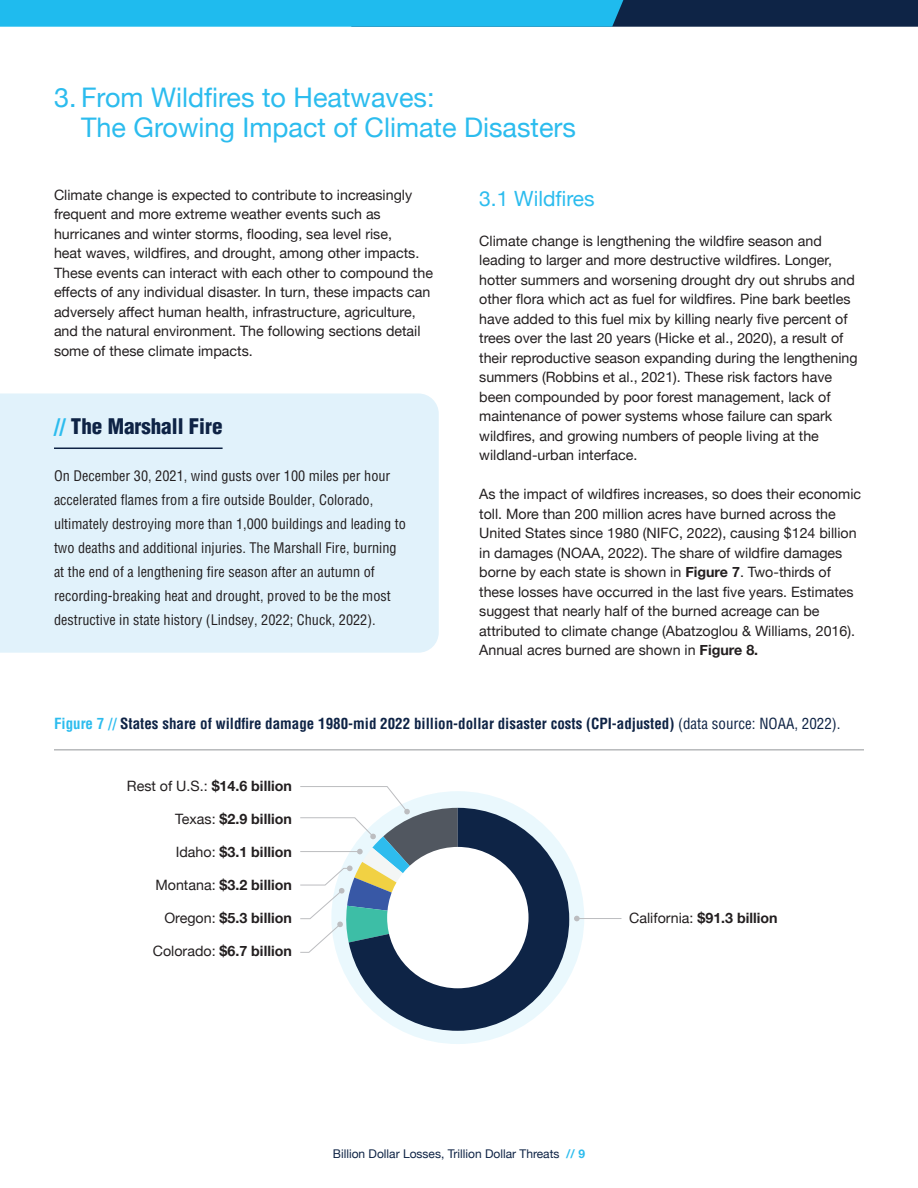
<style>
.page{position:relative;width:918px;height:1188px;background:#fff}
.page>*{position:absolute;margin:0;border:0;box-sizing:border-box;transform-origin:0 0}
.Head{font:27px/30px "Helvetica Neue";color:#2cbcee}
.Sidebar_head{font:900 condensed 21px "Helvetica";color:#0e2345}
.Head-2{font:21px "Helvetica Neue";color:#2cbcee}
.t1{font:700 condensed 15px "Helvetica";color:#0e2345}
.Text{font:14.25px/19.5px "Helvetica Neue";color:#231f20}
.Sidebar_text{font:condensed 14.25px/24px "Helvetica";color:#231f20}
.t2{font:700 14.25px "Helvetica Neue";color:#231f20}
.t3{font:12px "Helvetica Neue";color:#0e2345}
.s1{font-weight:700}
.s2{color:#2cbcee}
.s3{font-weight:400}
.s4{font-family:"Helvetica Neue LT Std";font-weight:700;color:#2cbcee}
</style>
<div class="page">
<div style="left:0;top:393px;width:439px;height:260px;background:#e1f2fb"></div>
<hr style="left:54px;top:448px;width:169px;height:1px;background:#0e2345">
<hr style="left:54px;top:749px;width:810px;height:1px;background:#939598">
<div style="left:331px;top:791px;width:253px;height:253px;background:#eaf8fd;border-radius:50%"></div>
<svg style="left:350px;top:808px;width:219px;height:223px;fill:#0e2446"></svg>
<div style="left:387px;top:847px;width:142px;height:141px;background:#fff;border-radius:50%"></div>
<hr style="left:577px;top:918px;width:44px;height:1px;background:#bcbdc0">
<svg style="left:574px;top:916px;width:6px;height:5px"></svg>
<svg style="left:300px;top:786px;width:158px;height:167px"></svg>
<svg style="left:0;top:0;width:918px;height:27px"></svg>
<p class="Head" style="left:81px;top:84px;width:497px;text-indent:-27px">3. From Wildfires to Heatwaves:<br>The Growing Impact of Climate Disasters</p>
<p class="Text" style="left:54px;top:186px;width:381px">Climate change is expected to contribute to increasingly frequent and more extreme weather events such as hurricanes and winter storms, flooding, sea level rise,<br>heat waves, wildfires, and drought, among other impacts.<br>These events can interact with each other to compound the effects of any individual disaster. In turn, these impacts can adversely affect human health, infrastructure, agriculture, and the natural environment. The following sections detail some of these climate impacts.</p>
<p class="Head-2" style="left:479px;top:183px;width:117px">3.1 Wildfires</p>
<p class="Text" style="left:479px;top:232px;width:380px">Climate change is lengthening the wildfire season and leading to larger and more destructive wildfires. Longer, hotter summers and worsening drought dry out shrubs and other flora which act as fuel for wildfires. Pine bark beetles have added to this fuel mix by killing nearly five percent of trees over the last 20 years (Hicke et al., 2020), a result of their reproductive season expanding during the lengthening summers (Robbins et al., 2021). These risk factors have been compounded by poor forest management, lack of maintenance of power systems whose failure can spark wildfires, and growing numbers of people living at the wildland-urban interface.</p>
<p class="Text" style="left:479px;top:485px;width:383px">As the impact of wildfires increases, so does their economic toll. More than 200 million acres have burned across the United States since 1980 (NIFC, 2022), causing $124 billion in damages (NOAA, 2022). The share of wildfire damages borne by each state is shown in <span class="s1">Figure 7</span>. Two-thirds of these losses have occurred in the last five years. Estimates suggest that nearly half of the burned acreage can be attributed to climate change (Abatzoglou &amp; Williams, 2016).<br>Annual acres burned are shown in <span class="s1">Figure 8.</span></p>
<p class="Sidebar_head" style="left:54px;top:413px;width:170px"><span class="s2">//</span> The Marshall Fire</p>
<p class="Sidebar_text" style="left:54px;top:463px;width:353px">On December 30, 2021, wind gusts over 100 miles per hour accelerated flames from a fire outside Boulder, Colorado, ultimately destroying more than 1,000 buildings and leading to two deaths and additional injuries. The Marshall Fire, burning at the end of a lengthening fire season after an autumn of recording-breaking heat and drought, proved to be the most destructive in state history (Lindsey, 2022; Chuck, 2022).</p>
<p class="t1" style="left:54px;top:715px;width:788px"><span class="s2">Figure 7 //</span> States share of wildfire damage 1980-mid 2022 billion-dollar disaster costs (CPI-adjusted) <span class="s3">(data source: NOAA, 2022).</span></p>
<p class="t2" style="left:127px;top:775px;width:166px"><span class="s3">Rest of U.S.:</span> $14.6 billion</p>
<p class="t2" style="left:175px;top:808px;width:118px"><span class="s3">Texas:</span> $2.9 billion</p>
<p class="t2" style="left:176px;top:841px;width:118px"><span class="s3">Idaho:</span> $3.1 billion</p>
<p class="t2" style="left:155px;top:874px;width:138px"><span class="s3">Montana:</span> $3.2 billion</p>
<p class="t2" style="left:164px;top:907px;width:129px"><span class="s3">Oregon:</span> $5.3 billion</p>
<p class="t2" style="left:153px;top:940px;width:141px"><span class="s3">Colorado:</span> $6.7 billion</p>
<p class="t2" style="left:629px;top:907px;width:150px"><span class="s3">California:</span> $91.3 billion</p>
<p class="t3" style="left:333px;top:1145px;width:254px">Billion Dollar Losses, Trillion Dollar Threats <span class="s4">// 9</span></p>
</div>
